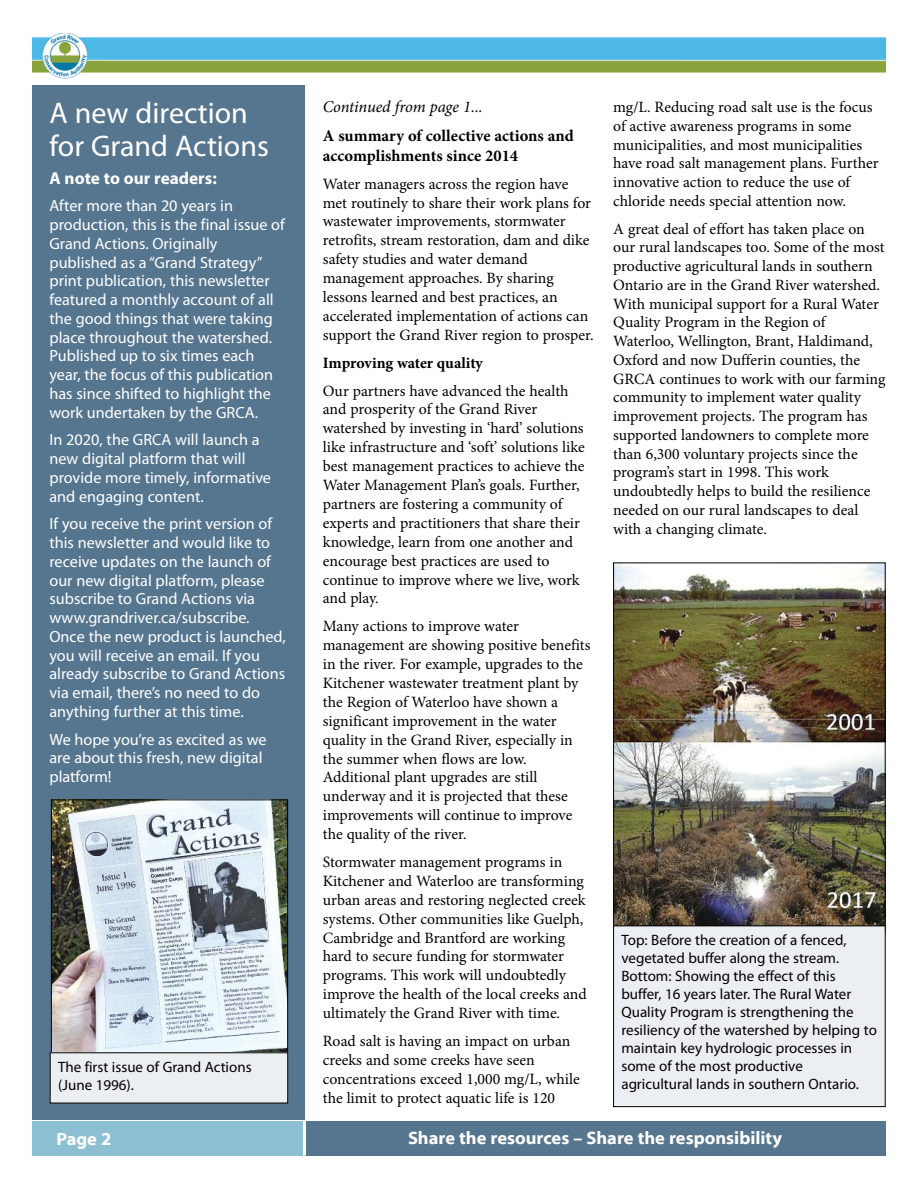
<style>
.page{position:relative;width:918px;height:1188px;background:#fff}
.page>*{position:absolute;margin:0;border:0;box-sizing:border-box;transform-origin:0 0}
.t1{font:30px/33px "Myriad Pro";color:#fff}
.t2{font:700 18px "Myriad Web Pro";color:#fff}
.t3{font:700 17.25px "Myriad Pro";color:#fff}
.t4{font:700 16.5px/19.6px "Minion Pro";color:#000}
.t5{font:italic 16.5px "Minion Pro";letter-spacing:-.01em;color:#000}
.t6{font:16.2px/18.8px "Myriad Pro";color:#fff}
.t7{font:15.75px/18.9px "Minion Pro";letter-spacing:-.005em;color:#000}
.t8{font:700 15.75px "Minion Pro";letter-spacing:-.005em;color:#000}
.t9{font:15px/18px "Myriad Pro";color:#000}
</style>
<div class="page">
<div style="left:304px;top:1121px;width:582px;height:34px;background:#567690"></div>
<div style="left:32px;top:1121px;width:272px;height:34px;background:#8cbfd1"></div>
<hr style="left:303px;top:1121px;width:3px;height:35px;background:#fff">
<img style="left:32px;top:33px;width:854px;height:46px">
<div style="left:32px;top:86px;width:273px;height:1034px;background:#567690"></div>
<img style="left:615px;top:564px;width:269px;height:362px">
<div style="left:614px;top:926px;width:271px;height:181px;background:#ebeff2"></div>
<div style="left:613px;top:926px;width:273px;height:181px;border:1px solid #000"></div>
<img style="left:53px;top:802px;width:233px;height:249px">
<div style="left:51px;top:800px;width:237px;height:253px;border:1px solid #000"></div>
<div style="left:50px;top:1053px;width:238px;height:50px;background:#ebeff2"></div>
<h1 class="t1" style="left:50px;top:99px;width:221px">A new direction for Grand Actions</h1>
<p class="t3" style="left:50px;top:171px;width:169px">A note to our readers:</p>
<p class="t6" style="left:50px;top:198px;width:237px">After more than 20 years in production, this is the final issue of<br>Grand Actions. Originally published as a “Grand Strategy” print publication, this newsletter featured a monthly account of all the good things that were taking place throughout the watershed.<br>Published up to six times each year, the focus of this publication has since shifted to highlight the work undertaken by the GRCA.</p>
<p class="t6" style="left:50px;top:432px;width:223px">In 2020, the GRCA will launch a new digital platform that will provide more timely, informative and engaging content.</p>
<p class="t6" style="left:49px;top:516px;width:238px">If you receive the print version of this newsletter and would like to receive updates on the launch of our new digital platform, please subscribe to Grand Actions via www.grandriver.ca/subscribe.<br>Once the new product is launched, you will receive an email. If you already subscribe to Grand Actions via email, there’s no need to do anything further at this time.</p>
<p class="t6" style="left:49px;top:731px;width:219px">We hope you’re as excited as we are about this fresh, new digital platform!</p>
<p class="t9" style="left:58px;top:1059px;width:195px">The first issue of Grand Actions (June 1996).</p>
<p class="t5" style="left:323px;top:101px;width:162px">Continued from page 1...</p>
<p class="t4" style="left:323px;top:127px;width:253px">A summary of collective actions and accomplishments since 2014</p>
<p class="t7" style="left:323px;top:176px;width:272px">Water managers across the region have met routinely to share their work plans for wastewater improvements, stormwater retrofits, stream restoration, dam and dike safety studies and water demand management approaches. By sharing lessons learned and best practices, an accelerated implementation of actions can support the Grand River region to prosper.</p>
<p class="t8" style="left:323px;top:357px;width:162px">Improving water quality</p>
<p class="t7" style="left:323px;top:383px;width:263px">Our partners have advanced the health and prosperity of the Grand River watershed by investing in ‘hard’ solutions like infrastructure and ‘soft’ solutions like best management practices to achieve the Water Management Plan’s goals. Further, partners are fostering a community of experts and practitioners that share their knowledge, learn from one another and encourage best practices are used to continue to improve where we live, work and play.</p>
<p class="t7" style="left:323px;top:618px;width:269px">Many actions to improve water management are showing positive benefits in the river. For example, upgrades to the Kitchener wastewater treatment plant by the Region of Waterloo have shown a significant improvement in the water quality in the Grand River, especially in the summer when flows are low.<br>Additional plant upgrades are still underway and it is projected that these improvements will continue to improve the quality of the river.</p>
<p class="t7" style="left:323px;top:854px;width:266px">Stormwater management programs in Kitchener and Waterloo are transforming urban areas and restoring neglected creek systems. Other communities like Guelph, Cambridge and Brantford are working hard to secure funding for stormwater programs. This work will undoubtedly improve the health of the local creeks and ultimately the Grand River with time.</p>
<p class="t7" style="left:323px;top:1033px;width:259px">Road salt is having an impact on urban creeks and some creeks have seen concentrations exceed 1,000 mg/L, while the limit to protect aquatic life is 120</p>
<p class="t7" style="left:613px;top:99px;width:267px">mg/L. Reducing road salt use is the focus of active awareness programs in some municipalities, and most municipalities have road salt management plans. Further innovative action to reduce the use of chloride needs special attention now.</p>
<p class="t7" style="left:613px;top:221px;width:274px">A great deal of effort has taken place on our rural landscapes too. Some of the most productive agricultural lands in southern Ontario are in the Grand River watershed.<br>With municipal support for a Rural Water Quality Program in the Region of Waterloo, Wellington, Brant, Haldimand, Oxford and now Dufferin counties, the GRCA continues to work with our farming community to implement water quality improvement projects. The program has supported landowners to complete more than 6,300 voluntary projects since the program’s start in 1998. This work undoubtedly helps to build the resilience needed on our rural landscapes to deal with a changing climate.</p>
<p class="t9" style="left:621px;top:932px;width:257px">Top: Before the creation of a fenced, vegetated buffer along the stream.<br>Bottom: Showing the effect of this buffer, 16 years later. The Rural Water Quality Program is strengthening the resiliency of the watershed by helping to maintain key hydrologic processes in some of the most productive agricultural lands in southern Ontario.</p>
<p class="t2" style="left:56px;top:1129px;width:57px">Page 2</p>
<p class="t2" style="left:408px;top:1128px;width:376px">Share the resources – Share the responsibility</p>
</div>
